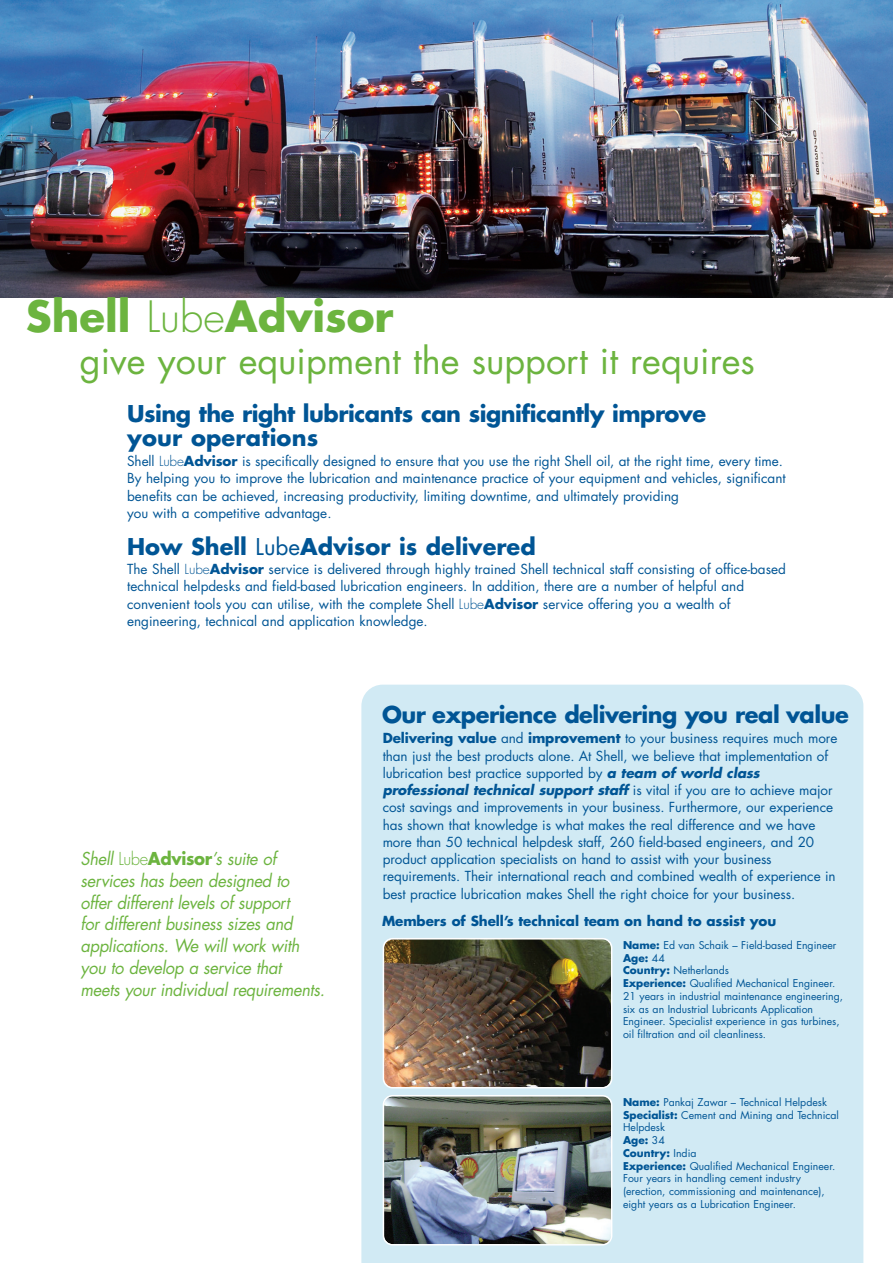
<style>
.page{position:relative;width:893px;height:1263px;background:#fff}
.page>*{position:absolute;margin:0;border:0;box-sizing:border-box;transform-origin:0 0}
.t1{font:700 42px "Futura Std";color:#6cb43f}
.t2{font:36px "Futura Std";color:#6cb43f}
.t3{font:700 22.5px/24px "Futura Std";letter-spacing:-.02em;color:#005595}
.t4{font:700 22.5px "Futura Std";color:#005595}
.t5{font:italic 17.4px/21.9px "Futura Std";letter-spacing:-.02em;color:#6cb43f;scale:.95 1}
.t6{font:13.5px/17.2px "Futura Std";letter-spacing:-.005em;color:#005595}
.t7{font:700 13.5px "Futura Std";letter-spacing:-.005em;color:#005595}
.t8{font:10.5px/12.8px "Futura Std";color:#005595}
.s1{font-weight:300}
.s2{font-weight:700}
.s3{font-weight:400}
.s4{font-weight:300;font-style:normal}
.s5{font-weight:700;font-style:normal}
.s6{font-weight:700;font-style:italic}
</style>
<div class="page">
<div style="left:361px;top:685px;width:502px;height:578px;background:#d1eaf4"></div>
<img style="left:0;top:0;width:892px;height:297px">
<img style="left:382px;top:1095px;width:230px;height:151px">
<img style="left:382px;top:938px;width:230px;height:150px">
<h1 class="t1" style="left:26px;top:297px;width:369px">Shell <span class="s1">Lube</span>Advisor</h1>
<h2 class="t2" style="left:80px;top:344px;width:676px">give your equipment the support it requires</h2>
<h3 class="t3" style="left:127px;top:403px;width:580px">Using the right lubricants can significantly improve your operations</h3>
<p class="t6" style="left:127px;top:454px;width:660px">Shell <span class="s1">Lube</span><span class="s2">Advisor</span> is specifically designed to ensure that you use the right Shell oil, at the right time, every time.<br>By helping you to improve the lubrication and maintenance practice of your equipment and vehicles, significant benefits can be achieved, increasing productivity, limiting downtime, and ultimately providing<br>you with a competitive advantage.</p>
<h3 class="t4" style="left:127px;top:536px;width:410px">How Shell <span class="s3">Lube</span>Advisor is delivered</h3>
<p class="t6" style="left:127px;top:562px;width:660px">The Shell <span class="s1">Lube</span><span class="s2">Advisor</span> service is delivered through highly trained Shell technical staff consisting of office-based technical helpdesks and field-based lubrication engineers. In addition, there are a number of helpful and convenient tools you can utilise, with the complete Shell <span class="s1">Lube</span><span class="s2">Advisor</span> service offering you a wealth of engineering, technical and application knowledge.</p>
<p class="t5" style="left:81px;top:849px;width:258px">Shell <span class="s4">Lube</span><span class="s5">Advisor</span>’s suite of services has been designed to offer different levels of support<br>for different business sizes and applications. We will work with you to develop a service that<br>meets your individual requirements.</p>
<h3 class="t3" style="left:382px;top:705px;width:468px">Our experience delivering you real value</h3>
<p class="t6" style="left:382px;top:731px;width:456px"><span class="s2">Delivering value</span> and <span class="s2">improvement</span> to your business requires much more than just the best products alone. At Shell, we believe that implementation of lubrication best practice supported by <span class="s6">a team of world class professional technical support staff</span> is vital if you are to achieve major cost savings and improvements in your business. Furthermore, our experience has shown that knowledge is what makes the real difference and we have more than 50 technical helpdesk staff, 260 field-based engineers, and 20 product application specialists on hand to assist with your business requirements. Their international reach and combined wealth of experience in best practice lubrication makes Shell the right choice for your business.</p>
<p class="t7" style="left:382px;top:914px;width:396px">Members of Shell’s technical team on hand to assist you</p>
<p class="t8" style="left:623px;top:940px;width:222px"><span class="s2">Name:</span> Ed van Schaik – Field-based Engineer <span class="s2">Age:</span> 44<br><span class="s2">Country:</span> Netherlands<br><span class="s2">Experience:</span> Qualified Mechanical Engineer.<br>21 years in industrial maintenance engineering, six as an Industrial Lubricants Application Engineer. Specialist experience in gas turbines, oil filtration and oil cleanliness.</p>
<p class="t8" style="left:623px;top:1096px;width:217px"><span class="s2">Name:</span> Pankaj Zawar – Technical Helpdesk<br><span class="s2">Specialist:</span> Cement and Mining and Technical<br>Helpdesk<br><span class="s2">Age:</span> 34<br><span class="s2">Country:</span> India<br><span class="s2">Experience:</span> Qualified Mechanical Engineer.<br>Four years in handling cement industry (erection, commissioning and maintenance), eight years as a Lubrication Engineer.</p>
</div>
